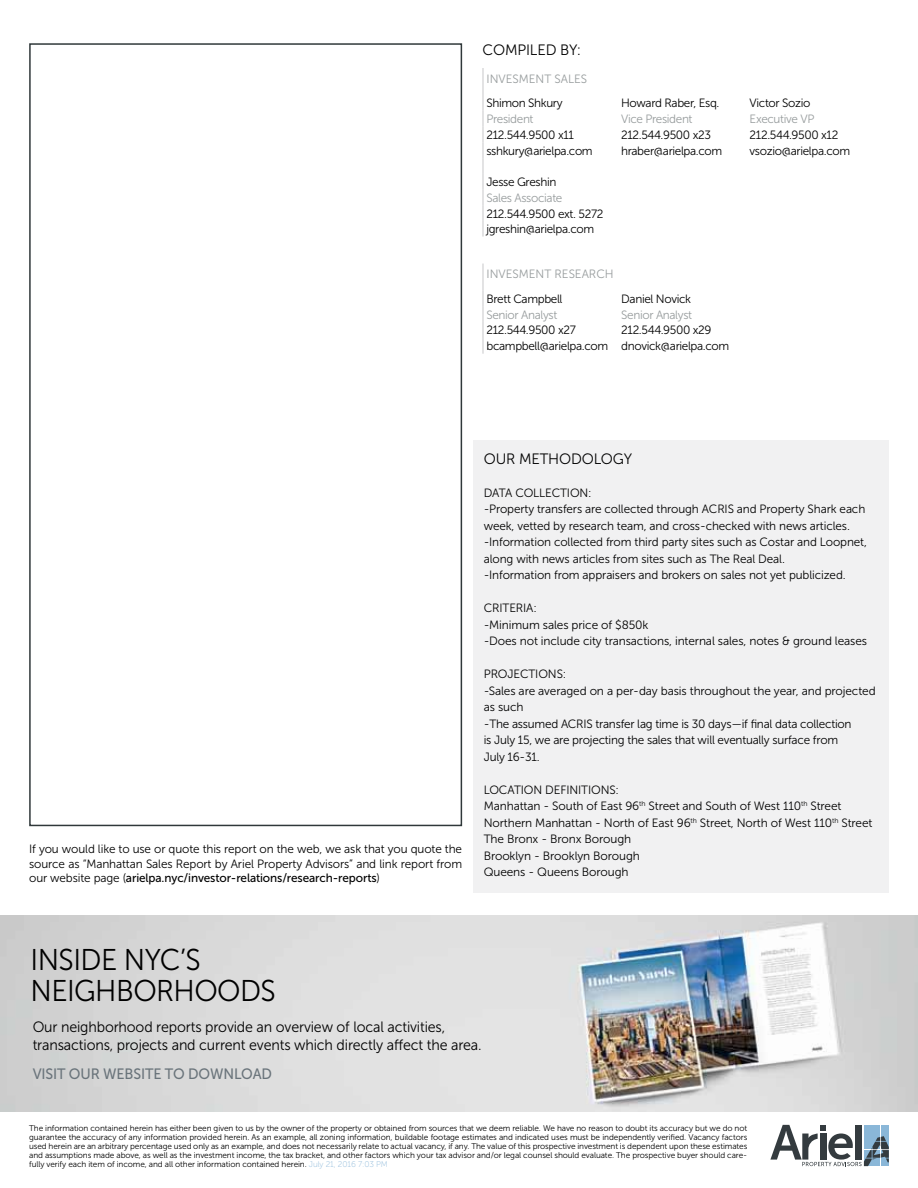
<style>
.page{position:relative;width:918px;height:1188px;background:#fff}
.page>*{position:absolute;margin:0;border:0;box-sizing:border-box;transform-origin:0 0}
.t1{font:30px "Museo Sans 300";letter-spacing:-.02em;color:#000;scale:.95 1}
.t2{font:15px/18px "Museo Sans 300";letter-spacing:-.01em;color:#000;scale:.95 1}
.t3{font:15px "Museo Sans 300";letter-spacing:-.01em;color:#000}
.t4{font:15px "Museo Sans 500";letter-spacing:-.01em;color:#6a747b;scale:.95 1}
.t5{font:12px/16.5px "Museo Sans 300";letter-spacing:-.01em;color:#000}
.t6{font:12px/15.6px "Museo Sans 300";letter-spacing:-.03em;color:#000}
.t7{font:12px "Museo Sans 300";letter-spacing:-.03em;color:#979c9d}
.t8{font:12px "Museo Sans 500";letter-spacing:-.01em;color:#000}
.t9{font:8.25px/9px "Museo Sans 300";letter-spacing:-.01em;color:#000;text-align:justify}
.s1{font-family:"Museo Sans 300"}
.s2{font-family:"Museo Sans 100";color:#8ab7d9}
</style>
<div class="page">
<svg style="left:483px;top:68px;width:1px;height:169px"></svg>
<svg style="left:483px;top:264px;width:1px;height:90px"></svg>
<div style="left:473px;top:441px;width:416px;height:452px;background:#f1f1f2"></div>
<div style="left:29px;top:43px;width:433px;height:783px;background:#fff;border:2px solid #30383a"></div>
<svg style="left:770px;top:1125px;width:119px;height:41px"></svg>
<img style="left:0;top:915px;width:918px;height:197px">
<p class="t3" style="left:483px;top:41px;width:21px">Compiled</p>
<p class="t3" style="left:560px;top:41px;width:23px">by :</p>
<p class="t7" style="left:487px;top:72px;width:12px">Invesment</p>
<p class="t7" style="left:555px;top:72px;width:14px">Sales</p>
<p class="t6" style="left:487px;top:95px;width:78px">Shimon Shkury</p>
<p class="t6" style="left:621px;top:95px;width:100px">Howard Raber, Esq.</p>
<p class="t6" style="left:750px;top:95px;width:62px">Victor Sozio</p>
<p class="t7" style="left:486px;top:112px;width:49px">President</p>
<p class="t7" style="left:621px;top:112px;width:73px">Vice President</p>
<p class="t7" style="left:750px;top:112px;width:66px">Executive VP</p>
<p class="t6" style="left:486px;top:127px;width:89px">212.544.9500 x11</p>
<p class="t6" style="left:621px;top:127px;width:91px">212.544.9500 x23</p>
<p class="t6" style="left:750px;top:127px;width:90px">212.544.9500 x12</p>
<p class="t6" style="left:486px;top:143px;width:108px">sshkury@arielpa.com</p>
<p class="t6" style="left:621px;top:143px;width:103px">hraber@arielpa.com</p>
<p class="t6" style="left:750px;top:143px;width:102px">vsozio@arielpa.com</p>
<p class="t6" style="left:486px;top:174px;width:71px">Jesse Greshin</p>
<p class="t7" style="left:486px;top:191px;width:77px">Sales Associate</p>
<p class="t6" style="left:486px;top:206px;width:119px">212.544.9500 ext. 5272 jgreshin@arielpa.com</p>
<p class="t7" style="left:487px;top:268px;width:12px">Invesment</p>
<p class="t7" style="left:555px;top:268px;width:9px">research</p>
<p class="t6" style="left:487px;top:291px;width:78px">Brett Campbell</p>
<p class="t6" style="left:621px;top:291px;width:71px">Daniel Novick</p>
<p class="t7" style="left:487px;top:308px;width:72px">Senior Analyst</p>
<p class="t7" style="left:621px;top:308px;width:72px">Senior Analyst</p>
<p class="t6" style="left:487px;top:323px;width:91px">212.544.9500 x27</p>
<p class="t6" style="left:487px;top:322px;width:244px;text-indent:135px">212.544.9500 x29 bcampbell@arielpa.com dnovick@arielpa.com</p>
<p class="t5" style="left:29px;top:842px;width:435px;line-height:14.4px">If you would like to use or quote this report on the web, we ask that you quote the source as “Manhattan Sales Report by Ariel Property Advisors” and link report from</p>
<p class="t8" style="left:29px;top:871px;width:352px"><span class="s1">our website page (</span>arielpa.nyc/investor-relations/research-reports<span class="s1">)</span></p>
<p class="t3" style="left:484px;top:451px;width:150px">OUR METHODOLOGY</p>
<p class="t5" style="left:484px;top:484px;width:17px">Data</p>
<p class="t5" style="left:515px;top:484px;width:9px">collection</p>
<p class="t5" style="left:484px;top:484px;width:385px;text-indent:105px">:<br>-Property transfers are collected through ACRIS and Property Shark each week, vetted by research team, and cross-checked with news articles. -Information collected from third party sites such as Costar and Loopnet, along with news articles from sites such as The Real Deal.<br>-Information from appraisers and brokers on sales not yet publicized.</p>
<p class="t5" style="left:484px;top:600px;width:16px">Criteria</p>
<p class="t5" style="left:484px;top:600px;width:385px;text-indent:50px">:<br>-Minimum sales price of $850k<br>-Does not include city transactions, internal sales, notes &amp; ground leases</p>
<p class="t5" style="left:484px;top:666px;width:15px">Projections</p>
<p class="t5" style="left:484px;top:666px;width:393px;text-indent:79px">:<br>-Sales are averaged on a per-day basis throughout the year, and projected as such<br>-The assumed ACRIS transfer lag time is 30 days—if final data collection<br>is July 15, we are projecting the sales that will eventually surface from<br>July 16-31.</p>
<p class="t5" style="left:484px;top:781px;width:14px">Location</p>
<p class="t5" style="left:545px;top:781px;width:16px">Definitions</p>
<p class="t5" style="left:484px;top:781px;width:390px;text-indent:132px">:<br>Manhattan - South of East 96<sup>th</sup> Street and South of West 110<sup>th</sup> Street Northern Manhattan - North of East 96<sup>th</sup> Street, North of West 110<sup>th</sup> Street The Bronx - Bronx Borough<br>Brooklyn - Brooklyn Borough<br>Queens - Queens Borough</p>
<h1 class="t1" style="left:31px;top:944px;width:25px">Inside</h1>
<h1 class="t1" style="left:124px;top:944px;width:79px">NYC’s</h1>
<h1 class="t1" style="left:31px;top:974px;width:43px">Neighborhoods</h1>
<p class="t2" style="left:33px;top:1018px;width:474px">Our neighborhood reports provide an overview of local activities, transactions, projects and current events which directly affect the area.</p>
<p class="t4" style="left:33px;top:1066px;width:86px">Visit our webs</p>
<p class="t4" style="left:141px;top:1066px;width:129px">ite to download</p>
<p class="t9" style="left:29px;top:1124px;width:720px">The information contained herein has either been given to us by the owner of the property or obtained from sources that we deem reliable. We have no reason to doubt its accuracy but we do not guarantee the accuracy of any information provided herein. As an example, all zoning information, buildable footage estimates and indicated uses must be independently verified. Vacancy factors used herein are an arbitrary percentage used only as an example, and does not necessarily relate to actual vacancy, if any. The value of this prospective investment is dependent upon these estimates and assumptions made above, as well as the investment income, the tax bracket, and other factors which your tax advisor and/or legal counsel should evaluate. The prospective buyer should care&shy;fully verify each item of income, and all other information contained herein. <span class="s2">July 21, 2016 7:03 PM</span></p>
</div>
